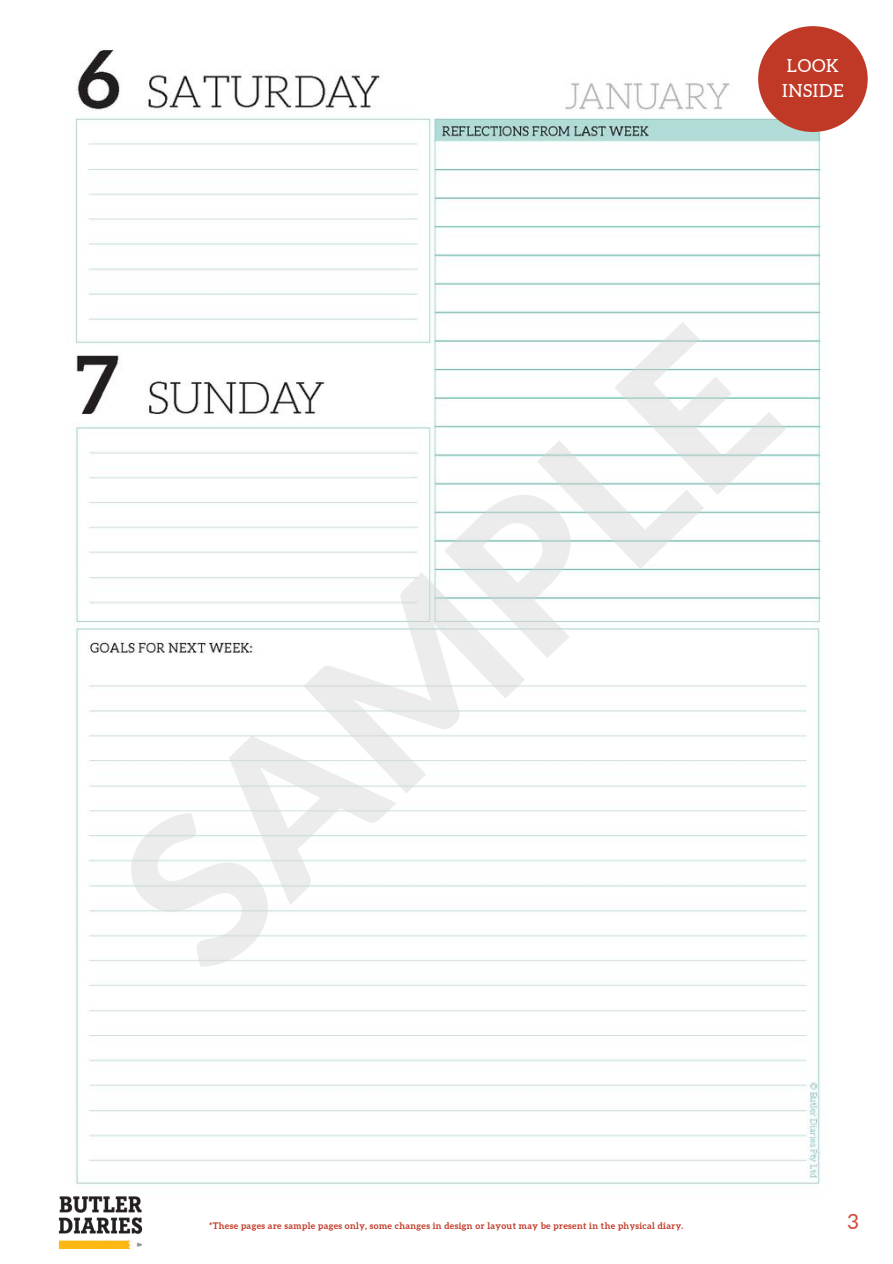
<style>
.page{position:relative;width:893px;height:1264px;background:#fff}
.page>*{position:absolute;margin:0;border:0;box-sizing:border-box;transform-origin:0 0}
.t1{font:21px "Aleo";color:#d14b38}
.t2{font:18px/24.8px "Aleo";letter-spacing:.04em;color:#fff}
.t3{font:700 9px "Aleo";letter-spacing:.04em;color:#c03926}
</style>
<div class="page">
<img style="left:73px;top:29px;width:794px;height:1156px">
<div style="left:734px;top:6px;width:97px;height:105px;background:#fff"></div>
<img style="left:58px;top:1196px;width:84px;height:52px">
<div style="left:691px;top:0;width:96px;height:55px;background:#fff"></div>
<div style="left:758px;top:26px;width:109px;height:106px;background:#c03926;border-radius:50%"></div>
<h2 class="t2" style="left:782px;top:53px;width:63px">LOOK<br>INSIDE</h2>
<p class="t3" style="left:209px;top:1220px;width:475px">*These pages are sample pages only, some changes in design or layout may be present in the physical diary.</p>
<h1 class="t1" style="left:847px;top:1209px;width:13px">3</h1>
</div>
